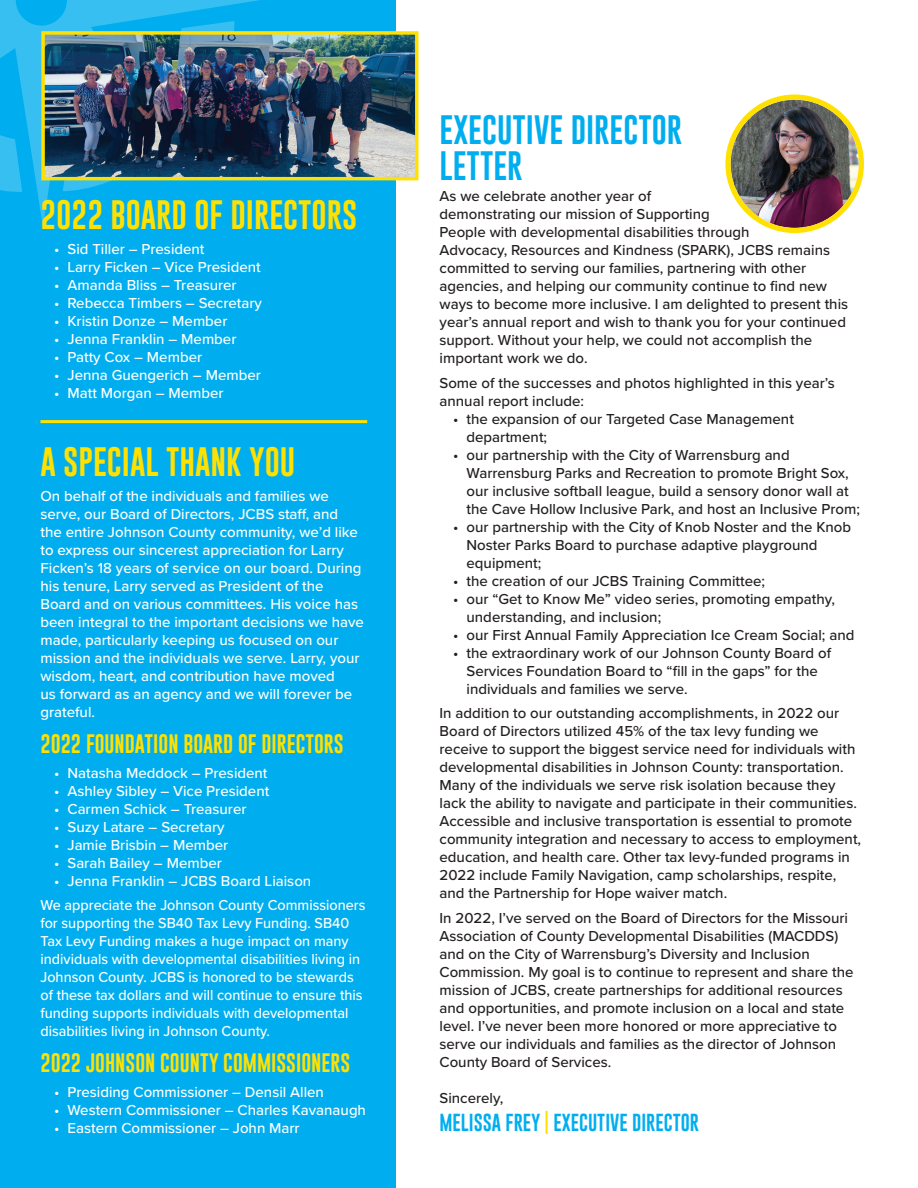
<style>
.page{position:relative;width:918px;height:1188px;background:#fff}
.page>*{position:absolute;margin:0;border:0;box-sizing:border-box;transform-origin:0 0}
.t1{font:30px "Gobold";color:#ffe101}
.t2{font:30px "Gobold";color:#00aeef}
.t3{font:19.5px "Gobold";color:#ffe101}
.t4{font:18px "Gobold";color:#00aeef}
.t5{font:500 15px/18px "Proxima Nova";color:#231f20}
.t6{font:500 15px/18px "Proxima Nova";color:#fff}
.t7{font:500 15px/18px "Proxima Nova";color:#fff;scale:.96 1}
.s1{color:#ffe101}
</style>
<div class="page">
<div style="left:0;top:0;width:396px;height:1188px;background:#00aeef"></div>
<img style="left:731px;top:100px;width:128px;height:128px;border-radius:64px">
<div style="left:725px;top:94px;width:139px;height:139px;border:5px solid #ffe101;border-radius:50%"></div>
<svg style="left:0;top:0;width:272px;height:226px"></svg>
<img style="left:45px;top:35px;width:369px;height:141px">
<div style="left:41px;top:31px;width:377px;height:149px;border:3px solid #ffe101"></div>
<hr style="left:40px;top:420px;width:327px;height:3px;background:#ffe101">
<p class="t1" style="left:40px;top:196px;width:318px">2022 BOARD OF DIRECTORS</p>
<p class="t6" style="left:54px;top:240px;width:152px">• Sid Tiller – President</p>
<p class="t6" style="left:54px;top:258px;width:208px">• Larry Ficken – Vice President</p>
<p class="t6" style="left:54px;top:276px;width:184px">• Amanda Bliss – Treasurer</p>
<p class="t6" style="left:54px;top:294px;width:209px">• Rebecca Timbers – Secretary</p>
<p class="t6" style="left:54px;top:312px;width:175px">• Kristin Donze – Member</p>
<p class="t6" style="left:54px;top:330px;width:184px">• Jenna Franklin – Member</p>
<p class="t6" style="left:54px;top:348px;width:150px">• Patty Cox – Member</p>
<p class="t6" style="left:54px;top:366px;width:208px">• Jenna Guengerich – Member</p>
<p class="t6" style="left:54px;top:384px;width:171px">• Matt Morgan – Member</p>
<p class="t1" style="left:40px;top:443px;width:256px">A SPECIAL THANK YOU</p>
<p class="t6" style="left:40px;top:486px;width:325px">On behalf of the individuals and families we serve, our Board of Directors, JCBS staff, and<br>the entire Johnson County community, we’d like to express our sincerest appreciation for Larry Ficken’s 18 years of service on our board. During his tenure, Larry served as President of the Board and on various committees. His voice has been integral to the important decisions we have made, particularly keeping us focused on our mission and the individuals we serve. Larry, your wisdom, heart, and contribution have moved<br>us forward as an agency and we will forever be grateful.</p>
<p class="t3" style="left:40px;top:731px;width:305px">2022 FOUNDATION BOARD OF DIRECTORS</p>
<p class="t6" style="left:54px;top:763px;width:215px">• Natasha Meddock – President</p>
<p class="t6" style="left:54px;top:781px;width:217px">• Ashley Sibley – Vice President</p>
<p class="t6" style="left:54px;top:799px;width:194px">• Carmen Schick – Treasurer</p>
<p class="t6" style="left:54px;top:817px;width:172px">• Suzy Latare – Secretary</p>
<p class="t6" style="left:54px;top:835px;width:176px">• Jamie Brisbin – Member</p>
<p class="t6" style="left:54px;top:853px;width:169px">• Sarah Bailey – Member</p>
<p class="t6" style="left:54px;top:871px;width:259px">• Jenna Franklin – JCBS Board Liaison</p>
<p class="t7" style="left:40px;top:896px;width:340px">We appreciate the Johnson County Commissioners for supporting the SB40 Tax Levy Funding. SB40<br>Tax Levy Funding makes a huge impact on many individuals with developmental disabilities living in Johnson County. JCBS is honored to be stewards of these tax dollars and will continue to ensure this funding supports individuals with developmental disabilities living in Johnson County.</p>
<p class="t3" style="left:40px;top:1051px;width:311px">2022 JOHNSON COUNTY COMMISSIONERS</p>
<p class="t6" style="left:54px;top:1083px;width:271px">• Presiding Commissioner – Densil Allen</p>
<p class="t6" style="left:54px;top:1101px;width:314px">• Western Commissioner – Charles Kavanaugh</p>
<p class="t6" style="left:54px;top:1119px;width:247px">• Eastern Commissioner – John Marr</p>
<p class="t2" style="left:440px;top:111px;width:244px">EXECUTIVE DIRECTOR</p>
<p class="t2" style="left:440px;top:147px;width:84px">LETTER</p>
<p class="t5" style="left:440px;top:186px;width:410px">As we celebrate another year of<br>demonstrating our mission of Supporting<br>People with developmental disabilities through<br>Advocacy, Resources and Kindness (SPARK), JCBS remains committed to serving our families, partnering with other agencies, and helping our community continue to find new ways to become more inclusive. I am delighted to present this year’s annual report and wish to thank you for your continued support. Without your help, we could not accomplish the important work we do.</p>
<p class="t5" style="left:440px;top:373px;width:397px">Some of the successes and photos highlighted in this year’s annual report include:</p>
<p class="t5" style="left:467px;top:409px;width:329px;text-indent:-14px">• the expansion of our Targeted Case Management department;</p>
<p class="t5" style="left:467px;top:445px;width:395px;text-indent:-14px">• our partnership with the City of Warrensburg and Warrensburg Parks and Recreation to promote Bright Sox, our inclusive softball league, build a sensory donor wall at the Cave Hollow Inclusive Park, and host an Inclusive Prom;</p>
<p class="t5" style="left:467px;top:517px;width:386px;text-indent:-14px">• our partnership with the City of Knob Noster and the Knob<br>Noster Parks Board to purchase adaptive playground equipment;</p>
<p class="t5" style="left:453px;top:571px;width:314px">• the creation of our JCBS Training Committee;</p>
<p class="t5" style="left:467px;top:589px;width:370px;text-indent:-14px">• our “Get to Know Me” video series, promoting empathy, understanding, and inclusion;</p>
<p class="t5" style="left:453px;top:625px;width:403px">• our First Annual Family Appreciation Ice Cream Social; and</p>
<p class="t5" style="left:467px;top:643px;width:366px;text-indent:-14px">• the extraordinary work of our Johnson County Board of<br>Services Foundation Board to “fill in the gaps” for the individuals and families we serve.</p>
<p class="t5" style="left:440px;top:704px;width:423px">In addition to our outstanding accomplishments, in 2022 our Board of Directors utilized 45% of the tax levy funding we receive to support the biggest service need for individuals with developmental disabilities in Johnson County: transportation.<br>Many of the individuals we serve risk isolation because they lack the ability to navigate and participate in their communities.<br>Accessible and inclusive transportation is essential to promote community integration and necessary to access to employment, education, and health care. Other tax levy-funded programs in 2022 include Family Navigation, camp scholarships, respite, and the Partnership for Hope waiver match.</p>
<p class="t5" style="left:440px;top:909px;width:415px">In 2022, I’ve served on the Board of Directors for the Missouri Association of County Developmental Disabilities (MACDDS) and on the City of Warrensburg’s Diversity and Inclusion Commission. My goal is to continue to represent and share the mission of JCBS, create partnerships for additional resources and opportunities, and promote inclusion on a local and state level. I’ve never been more honored or more appreciative to serve our individuals and families as the director of Johnson County Board of Services.</p>
<p class="t5" style="left:440px;top:1089px;width:65px">Sincerely,</p>
<p class="t4" style="left:440px;top:1111px;width:261px">MELISSA FREY <span class="s1">|</span> EXECUTIVE DIRECTOR</p>
</div>
